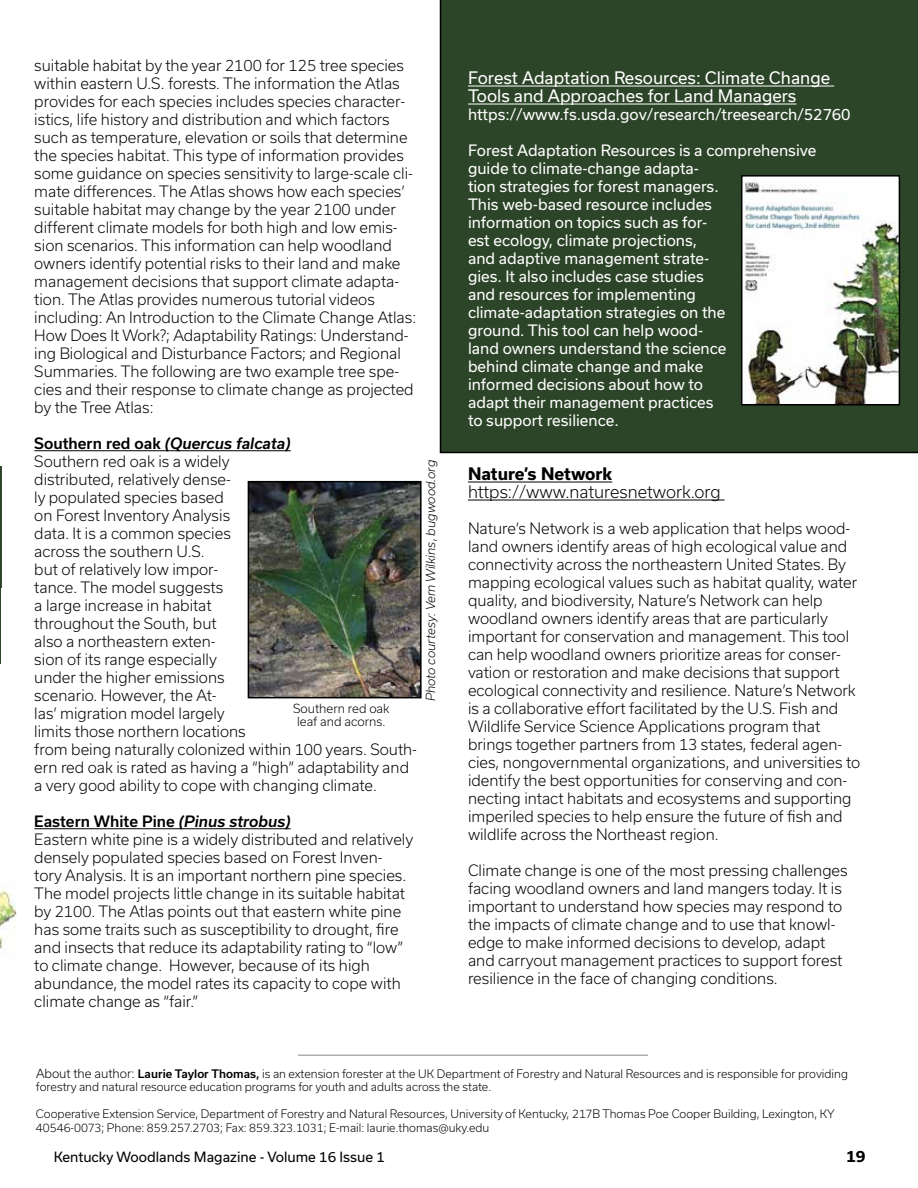
<style>
.page{position:relative;width:918px;height:1188px;background:#fff}
.page>*{position:absolute;margin:0;border:0;box-sizing:border-box;transform-origin:0 0}
.t1{font:16.5px/18px "Usual";color:#fff}
.t2{font:300 16.5px "Usual";color:#000}
.t3{font:700 16.5px "Usual";color:#000}
.t4{font:300 15px/18px "Usual";color:#000}
.t5{font:15px/18px "Usual";color:#fff}
.t6{font:700 15px "Usual";color:#000}
.t7{font:13.5px "Usual";color:#000}
.t8{font:italic 300 12px "Usual";color:#000}
.t9{font:300 12px/13.5px "Usual";color:#000;text-align:center}
.t10{font:300 11.25px/13.5px "Usual";color:#000}
.s1{font-weight:500}
.s2{font-weight:500;font-style:italic}
.s3{font-size:12px}
</style>
<div class="page">
<div style="left:440px;top:0;width:478px;height:453px;background:#2c4427"></div>
<img style="left:0;top:887px;width:17px;height:64px">
<hr style="left:298px;top:1054px;width:350px;height:2px;background:#b2aeae">
<hr style="left:0;top:581px;width:1px;height:83px;background:#2c4427">
<img style="left:0;top:466px;width:1px;height:115px">
<img style="left:744px;top:178px;width:153px;height:225px">
<div style="left:741px;top:175px;width:159px;height:231px;border:2px solid #000"></div>
<hr style="left:34px;top:450px;width:257px;height:1px;background:#000">
<hr style="left:34px;top:828px;width:257px;height:1px;background:#000">
<hr style="left:468px;top:86px;width:366px;height:1px;background:#fff">
<hr style="left:468px;top:104px;width:328px;height:1px;background:#fff">
<hr style="left:468px;top:482px;width:144px;height:1px;background:#000">
<hr style="left:468px;top:500px;width:257px;height:1px;background:#000">
<img style="left:251px;top:484px;width:168px;height:211px">
<div style="left:248px;top:481px;width:174px;height:217px;border:2px solid #000"></div>
<p class="t4" style="left:34px;top:57px;width:383px">suitable habitat by the year 2100 for 125 tree species within eastern U.S. forests. The information the Atlas provides for each species includes species character&shy;istics, life history and distribution and which factors such as temperature, elevation or soils that determine the species habitat. This type of information provides some guidance on species sensitivity to large-scale cli&shy;mate differences. The Atlas shows how each species’ suitable habitat may change by the year 2100 under different climate models for both high and low emis&shy;sion scenarios. This information can help woodland owners identify potential risks to their land and make management decisions that support climate adapta&shy;tion. The Atlas provides numerous tutorial videos including: An Introduction to the Climate Change Atlas:<br>How Does It Work?; Adaptability Ratings: Understand&shy;ing Biological and Disturbance Factors; and Regional Summaries. The following are two example tree spe&shy;cies and their response to climate change as projected by the Tree Atlas:</p>
<p class="t4" style="left:34px;top:435px;width:384px"><span class="s1">Southern red oak</span> <span class="s2">(Quercus falcata)<br></span>Southern red oak is a widely<br>distributed, relatively dense-<br>ly populated species based<br>on Forest Inventory Analysis<br>data. It is a common species<br>across the southern U.S.<br>but of relatively low impor-<br>tance. The model suggests<br>a large increase in habitat<br>throughout the South, but<br>also a northeastern exten-<br>sion of its range especially<br>under the higher emissions<br>scenario. However, the At-<br>las’ migration model largely<br>limits those northern locations<br>from being naturally colonized within 100 years. South&shy;ern red oak is rated as having a “high” adaptability and a very good ability to cope with changing climate.</p>
<p class="t4" style="left:34px;top:813px;width:380px"><span class="s1">Eastern White Pine</span> <span class="s2">(Pinus strobus)<br></span>Eastern white pine is a widely distributed and relatively densely populated species based on Forest Inven&shy;tory Analysis. It is an important northern pine species.<br>The model projects little change in its suitable habitat by 2100. The Atlas points out that eastern white pine has some traits such as susceptibility to drought, fire and insects that reduce its adaptability rating to “low” to climate change. However, because of its high abundance, the model rates its capacity to cope with climate change as “fair.”</p>
<p class="t9" style="left:293px;top:701px;width:98px">Southern red oak leaf and acorns.</p>
<p class="t8" style="left:424px;top:701px;width:243px;rotate:-90deg">Photo courtesy: Vern Wilkins, bugwood.org</p>
<p class="t1" style="left:468px;top:69px;width:364px">Forest Adaptation Resources: Climate Change<br>Tools and Approaches for Land Managers</p>
<p class="t5" style="left:468px;top:106px;width:384px">https://www.fs.usda.gov/research/treesearch/52760</p>
<p class="t5" style="left:468px;top:142px;width:350px">Forest Adaptation Resources is a comprehensive guide to climate-change adapta-<br>tion strategies for forest managers.<br>This web-based resource includes<br>information on topics such as for-<br>est ecology, climate projections,<br>and adaptive management strate-<br>gies. It also includes case studies<br>and resources for implementing climate-adaptation strategies on the<br>ground. This tool can help wood-<br>land owners understand the science<br>behind climate change and make<br>informed decisions about how to<br>adapt their management practices<br>to support resilience.</p>
<p class="t3" style="left:468px;top:465px;width:146px">Nature’s Network</p>
<p class="t2" style="left:468px;top:483px;width:254px">https://www.naturesnetwork.org</p>
<p class="t4" style="left:468px;top:520px;width:394px">Nature’s Network is a web application that helps wood&shy;land owners identify areas of high ecological value and connectivity across the northeastern United States. By mapping ecological values such as habitat quality, water quality, and biodiversity, Nature’s Network can help woodland owners identify areas that are particularly important for conservation and management. This tool can help woodland owners prioritize areas for conser&shy;vation or restoration and make decisions that support ecological connectivity and resilience. Nature’s Network is a collaborative effort facilitated by the U.S. Fish and Wildlife Service Science Applications program that brings together partners from 13 states, federal agen&shy;cies, nongovernmental organizations, and universities to identify the best opportunities for conserving and con&shy;necting intact habitats and ecosystems and supporting imperiled species to help ensure the future of fish and wildlife across the Northeast region.</p>
<p class="t4" style="left:468px;top:862px;width:381px">Climate change is one of the most pressing challenges facing woodland owners and land mangers today. It is important to understand how species may respond to the impacts of climate change and to use that knowl&shy;edge to make informed decisions to develop, adapt and carryout management practices to support forest resilience in the face of changing conditions.</p>
<p class="t10" style="left:36px;top:1067px;width:814px"><span class="s3">About the author:</span> <span class="s1">Laurie Taylor Thomas,</span> is an extension forester at the UK Department of Forestry and Natural Resources and is responsible for providing forestry and natural resource education programs for youth and adults across the state.</p>
<p class="t10" style="left:36px;top:1107px;width:800px">Cooperative Extension Service, Department of Forestry and Natural Resources, University of Kentucky, 217B Thomas Poe Cooper Building, Lexington, KY<br>40546-0073; Phone: 859.257.2703; Fax: 859.323.1031; E-mail: laurie.thomas@uky.edu</p>
<p class="t7" style="left:54px;top:1149px;width:333px">Kentucky Woodlands Magazine - Volume 16 Issue 1</p>
<p class="t6" style="left:846px;top:1148px;width:21px">19</p>
</div>
